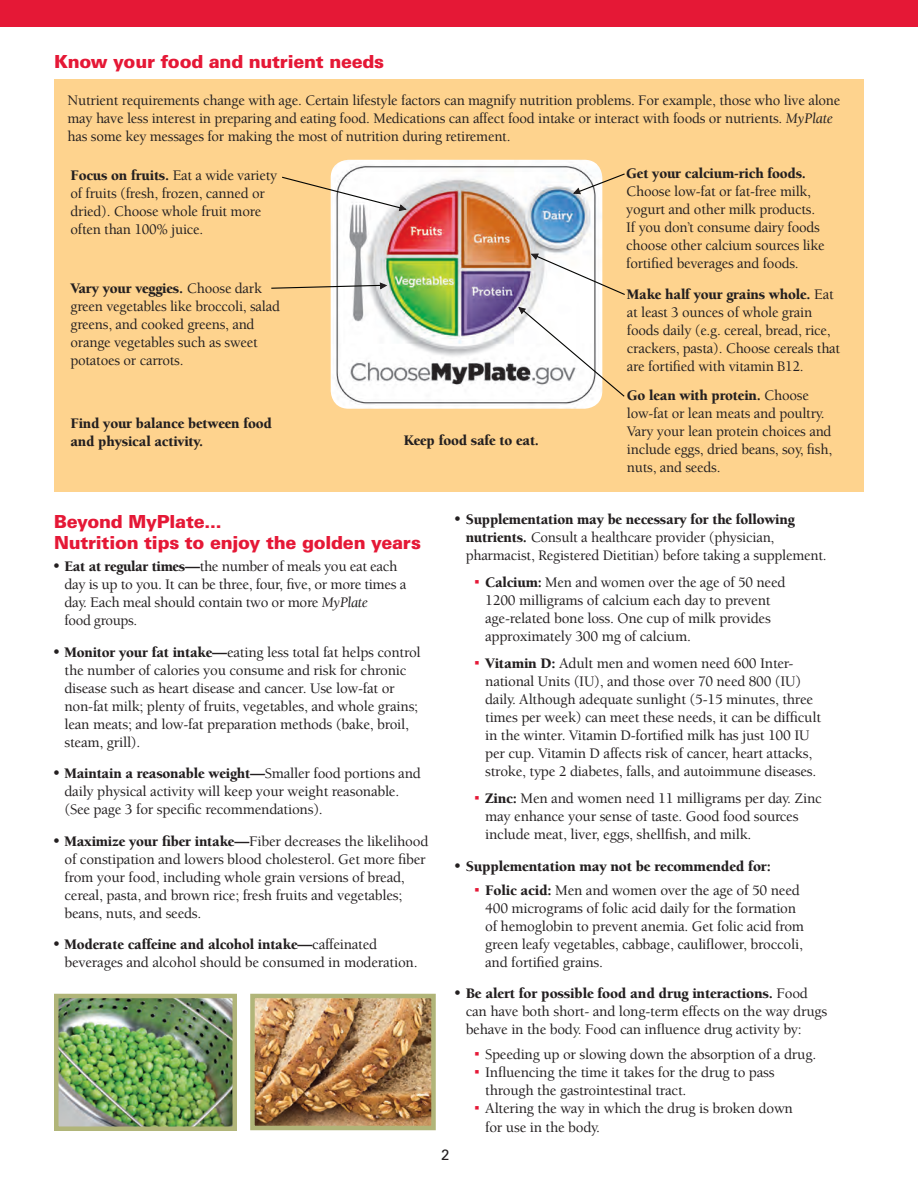
<style>
.page{position:relative;width:918px;height:1188px;background:#fff}
.page>*{position:absolute;margin:0;border:0;box-sizing:border-box;transform-origin:0 0}
.bodytextblack{font:900 18px "Univers";letter-spacing:-.015em;color:#e51836}
.bodytextblack-2{font:500 15px/18px "Berkeley";letter-spacing:-.015em;color:#231f20}
.bodytextblack-3{font:900 15px/18px "Berkeley";letter-spacing:-.015em;color:#231f20}
.t1{font:15px "Univers";color:#231f20}
.s1{font-weight:400;font-style:italic}
.s2{font-weight:900}
.s3{font-family:"Univers LT Pro";font-weight:400;font-stretch:condensed}
.s4{font-weight:500}
</style>
<div class="page">
<div style="left:54px;top:80px;width:810px;height:412px;background:#fed38e"></div>
<div style="left:0;top:0;width:918px;height:27px;background:#e51836"></div>
<img style="left:255px;top:999px;width:176px;height:126px">
<div style="left:250px;top:994px;width:186px;height:136px;border:4px solid #b1b579"></div>
<img style="left:59px;top:999px;width:173px;height:127px">
<div style="left:54px;top:994px;width:183px;height:137px;border:4px solid #b1b579"></div>
<img style="left:331px;top:160px;width:271px;height:249px">
<svg style="left:573px;top:173px;width:52px;height:21px"></svg>
<svg style="left:531px;top:254px;width:94px;height:42px"></svg>
<svg style="left:518px;top:306px;width:107px;height:92px"></svg>
<svg style="left:271px;top:283px;width:116px;height:6px"></svg>
<svg style="left:282px;top:176px;width:124px;height:35px"></svg>
<p class="bodytextblack" style="left:54px;top:51px;width:332px">Know your food and nutrient needs</p>
<p class="bodytextblack-2" style="left:68px;top:92px;width:774px">Nutrient requirements change with age. Certain lifestyle factors can magnify nutrition problems. For example, those who live alone may have less interest in preparing and eating food. Medications can affect food intake or interact with foods or nutrients. <span class="s1">MyPlate </span>has some key messages for making the most of nutrition during retirement.</p>
<p class="bodytextblack-2" style="left:70px;top:167px;width:208px"><span class="s2">Focus on fruits.</span> Eat a wide variety of fruits (fresh, frozen, canned or dried). Choose whole fruit more often than 100% juice.</p>
<p class="bodytextblack-2" style="left:70px;top:279px;width:211px"><span class="s2">Vary your veggies.</span> Choose dark green vegetables like broccoli, salad greens, and cooked greens, and orange vegetables such as sweet potatoes or carrots.</p>
<p class="bodytextblack-3" style="left:70px;top:415px;width:203px">Find your balance between food and physical activity.</p>
<p class="bodytextblack-3" style="left:404px;top:431px;width:137px">Keep food safe to eat.</p>
<p class="bodytextblack-2" style="left:626px;top:165px;width:200px"><span class="s2">Get your calcium-rich foods.<br></span>Choose low-fat or fat-free milk, yogurt and other milk products.<br>If you don’t consume dairy foods choose other calcium sources like fortified beverages and foods.</p>
<p class="bodytextblack-2" style="left:627px;top:286px;width:215px"><span class="s2">Make half your grains whole.</span> Eat at least 3 ounces of whole grain foods daily (e.g. cereal, bread, rice, crackers, pasta). Choose cereals that are fortified with vitamin B12.</p>
<p class="bodytextblack-2" style="left:627px;top:387px;width:207px"><span class="s2">Go lean with protein.</span> Choose low-fat or lean meats and poultry.<br>Vary your lean protein choices and include eggs, dried beans, soy, fish, nuts, and seeds.</p>
<p class="bodytextblack" style="left:54px;top:510px;width:169px">Beyond MyPlate...</p>
<p class="bodytextblack" style="left:54px;top:531px;width:369px">Nutrition tips to enjoy the golden years</p>
<p class="bodytextblack-2" style="left:54px;top:558px;width:345px"><span class="s3">•</span> <span class="s2">Eat at regular times—</span>the number of meals you eat each</p>
<p class="bodytextblack-2" style="left:64px;top:576px;width:343px">day is up to you. It can be three, four, five, or more times a</p>
<p class="bodytextblack-2" style="left:64px;top:594px;width:305px">day. Each meal should contain two or more <span class="s1">MyPlate</span></p>
<p class="bodytextblack-2" style="left:64px;top:612px;width:74px">food groups.</p>
<p class="bodytextblack-2" style="left:54px;top:643px;width:368px"><span class="s3">•</span> <span class="s2">Monitor your fat intake—</span>eating less total fat helps control</p>
<p class="bodytextblack-2" style="left:64px;top:661px;width:343px">the number of calories you consume and risk for chronic</p>
<p class="bodytextblack-2" style="left:64px;top:679px;width:332px">disease such as heart disease and cancer. Use low-fat or</p>
<p class="bodytextblack-2" style="left:64px;top:697px;width:355px">non-fat milk; plenty of fruits, vegetables, and whole grains;</p>
<p class="bodytextblack-2" style="left:64px;top:715px;width:346px">lean meats; and low-fat preparation methods (bake, broil,</p>
<p class="bodytextblack-2" style="left:64px;top:733px;width:77px">steam, grill).</p>
<p class="bodytextblack-2" style="left:64px;top:765px;width:358px;text-indent:-10px"><span class="s3">•</span> <span class="s2">Maintain a reasonable weight—</span>Smaller food portions and daily physical activity will keep your weight reasonable. (See page 3 for specific recommendations).</p>
<p class="bodytextblack-2" style="left:54px;top:832px;width:376px"><span class="s3">•</span> <span class="s2">Maximize your fiber intake—</span>Fiber decreases the likelihood</p>
<p class="bodytextblack-2" style="left:64px;top:850px;width:363px">of constipation and lowers blood cholesterol. Get more fiber</p>
<p class="bodytextblack-2" style="left:64px;top:868px;width:342px">from your food, including whole grain versions of bread,</p>
<p class="bodytextblack-2" style="left:64px;top:886px;width:339px">cereal, pasta, and brown rice; fresh fruits and vegetables;</p>
<p class="bodytextblack-2" style="left:64px;top:904px;width:138px">beans, nuts, and seeds.</p>
<p class="bodytextblack-3" style="left:54px;top:936px;width:325px"><span class="s3">•</span> Moderate caffeine and alcohol intake—<span class="s4">caffeinated</span></p>
<p class="bodytextblack-2" style="left:64px;top:954px;width:355px">beverages and alcohol should be consumed in moderation.</p>
<p class="bodytextblack-3" style="left:466px;top:511px;width:331px;text-indent:-10px"><span class="s3">•</span> Supplementation may be necessary for the following nutrients. <span class="s4">Consult a healthcare provider (physician,</span></p>
<p class="bodytextblack-2" style="left:466px;top:547px;width:362px">pharmacist, Registered Dietitian) before taking a supplement.</p>
<p class="bodytextblack-2" style="left:475px;top:574px;width:312px"><sup>■</sup> <span class="s2">Calcium:</span> Men and women over the age of 50 need</p>
<p class="bodytextblack-2" style="left:485px;top:592px;width:287px;text-align:justify">1200 milligrams of calcium each day to prevent age-related bone loss. One cup of milk provides approximately 300 mg of calcium.</p>
<p class="bodytextblack-2" style="left:485px;top:655px;width:317px;text-indent:-10px"><sup>■</sup> <span class="s2">Vitamin D:</span> Adult men and women need 600 Inter&shy;national Units (IU), and those over 70 need 800 (IU)</p>
<p class="bodytextblack-2" style="left:485px;top:691px;width:329px">daily. Although adequate sunlight (5-15 minutes, three</p>
<p class="bodytextblack-2" style="left:485px;top:709px;width:337px">times per week) can meet these needs, it can be difficult</p>
<p class="bodytextblack-2" style="left:485px;top:727px;width:326px">in the winter. Vitamin D-fortified milk has just 100 IU</p>
<p class="bodytextblack-2" style="left:485px;top:745px;width:329px">per cup. Vitamin D affects risk of cancer, heart attacks,</p>
<p class="bodytextblack-2" style="left:485px;top:763px;width:333px">stroke, type 2 diabetes, falls, and autoimmune diseases.</p>
<p class="bodytextblack-2" style="left:475px;top:790px;width:349px"><sup>■</sup> <span class="s2">Zinc:</span> Men and women need 11 milligrams per day. Zinc</p>
<p class="bodytextblack-2" style="left:485px;top:808px;width:315px">may enhance your sense of taste. Good food sources</p>
<p class="bodytextblack-2" style="left:485px;top:826px;width:268px">include meat, liver, eggs, shellfish, and milk.</p>
<p class="bodytextblack-3" style="left:455px;top:857px;width:317px"><span class="s3">•</span> Supplementation may not be recommended for:</p>
<p class="bodytextblack-2" style="left:475px;top:882px;width:327px"><sup>■</sup> <span class="s2">Folic acid:</span> Men and women over the age of 50 need</p>
<p class="bodytextblack-2" style="left:485px;top:900px;width:312px">400 micrograms of folic acid daily for the formation</p>
<p class="bodytextblack-2" style="left:485px;top:918px;width:321px">of hemoglobin to prevent anemia. Get folic acid from</p>
<p class="bodytextblack-2" style="left:485px;top:936px;width:319px">green leafy vegetables, cabbage, cauliflower, broccoli,</p>
<p class="bodytextblack-2" style="left:485px;top:954px;width:119px">and fortified grains.</p>
<p class="bodytextblack-3" style="left:455px;top:985px;width:354px"><span class="s3">•</span> Be alert for possible food and drug interactions. <span class="s4">Food</span></p>
<p class="bodytextblack-2" style="left:466px;top:1003px;width:363px">can have both short- and long-term effects on the way drugs</p>
<p class="bodytextblack-2" style="left:466px;top:1021px;width:338px">behave in the body. Food can influence drug activity by:</p>
<p class="bodytextblack-2" style="left:475px;top:1046px;width:343px"><sup>■</sup> Speeding up or slowing down the absorption of a drug.</p>
<p class="bodytextblack-2" style="left:475px;top:1064px;width:301px"><sup>■</sup> Influencing the time it takes for the drug to pass</p>
<p class="bodytextblack-2" style="left:485px;top:1082px;width:203px">through the gastrointestinal tract.</p>
<p class="bodytextblack-2" style="left:475px;top:1100px;width:320px"><sup>■</sup> Altering the way in which the drug is broken down</p>
<p class="bodytextblack-2" style="left:485px;top:1119px;width:116px">for use in the body.</p>
<p class="t1" style="left:441px;top:1146px;width:10px">2</p>
</div>
